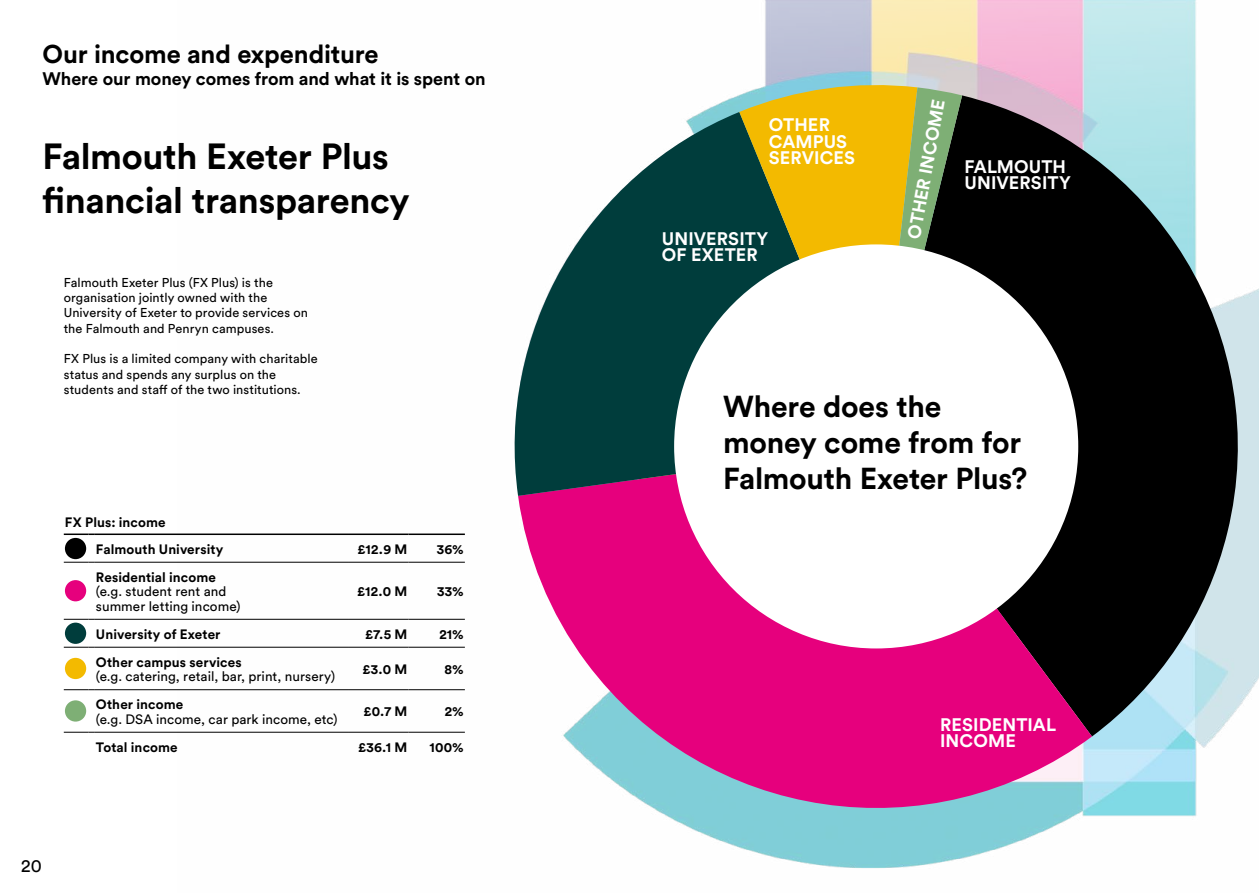
<style>
.page{position:relative;width:1259px;height:893px;background:#fff}
.page>*{position:absolute;margin:0;border:0;box-sizing:border-box;transform-origin:0 0}
.V_Large_Headings{font:700 36px "Circular Pro";letter-spacing:-.01em;color:#000}
.Large_headings{font:700 30px/36px "Circular Pro";letter-spacing:-.005em;color:#000}
.Large_headings-2{font:700 25.5px "Circular Pro";letter-spacing:-.005em;color:#000}
.t1{font:700 18px/16.5px "Circular Pro";letter-spacing:.005em;color:#fff}
.Large_headings-3{font:700 18px "Circular Pro";letter-spacing:-.005em;color:#000}
.t2{font:18px "Circular Pro";color:#000}
.t3{font:13.5px/14.5px "Circular Pro";letter-spacing:.005em;color:#000}
.t4{font:700 13.5px "Circular Pro";letter-spacing:.01em;color:#000}
.Body{font:12.75px/15.3px "Circular Pro";letter-spacing:.005em;color:#000}
.s1{font-weight:700}
</style>
<div class="page">
<img style="left:178px;top:0;width:1037px;height:868px">
<svg style="left:962px;top:95px;width:297px;height:641px;background:#4e5659"></svg>
<svg style="left:518px;top:446px;width:574px;height:410px;fill:#e6007d"></svg>
<svg style="left:495px;top:112px;width:244px;height:384px;fill:#003d3c"></svg>
<svg style="left:739px;top:80px;width:178px;height:217px;background:#b6a020"></svg>
<svg style="left:876px;top:87px;width:86px;height:176px;background:#8d8c32"></svg>
<div style="left:674px;top:244px;width:404px;height:404px;background:#fff;border-radius:50%"></div>
<hr style="left:64px;top:533px;width:24px;height:2px;background:#000">
<svg style="left:88px;top:533px;width:7px;height:2px"></svg>
<hr style="left:95px;top:533px;width:254px;height:2px;background:#000">
<hr style="left:349px;top:533px;width:59px;height:2px;background:#000">
<hr style="left:408px;top:533px;width:57px;height:2px;background:#000">
<svg style="left:64px;top:562px;width:31px;height:1px"></svg>
<hr style="left:95px;top:562px;width:254px;height:1px;background:#000">
<hr style="left:349px;top:562px;width:59px;height:1px;background:#000">
<hr style="left:408px;top:562px;width:57px;height:1px;background:#000">
<svg style="left:64px;top:619px;width:31px;height:1px"></svg>
<hr style="left:95px;top:619px;width:254px;height:1px;background:#000">
<hr style="left:349px;top:619px;width:59px;height:1px;background:#000">
<hr style="left:408px;top:619px;width:57px;height:1px;background:#000">
<svg style="left:64px;top:647px;width:31px;height:1px"></svg>
<hr style="left:95px;top:647px;width:254px;height:1px;background:#000">
<hr style="left:349px;top:647px;width:59px;height:1px;background:#000">
<hr style="left:408px;top:647px;width:57px;height:1px;background:#000">
<svg style="left:64px;top:689px;width:31px;height:1px"></svg>
<hr style="left:95px;top:689px;width:254px;height:1px;background:#000">
<hr style="left:349px;top:689px;width:59px;height:1px;background:#000">
<hr style="left:408px;top:689px;width:57px;height:1px;background:#000">
<svg style="left:64px;top:732px;width:31px;height:1px"></svg>
<hr style="left:95px;top:732px;width:254px;height:1px;background:#000">
<hr style="left:349px;top:732px;width:59px;height:1px;background:#000">
<hr style="left:408px;top:732px;width:57px;height:1px;background:#000">
<div style="left:65px;top:538px;width:21px;height:21px;background:#000;border-radius:50%"></div>
<div style="left:65px;top:580px;width:21px;height:21px;background:#e6007d;border-radius:50%"></div>
<div style="left:65px;top:623px;width:21px;height:21px;background:#003d3c;border-radius:50%"></div>
<div style="left:65px;top:658px;width:21px;height:21px;background:#f3ba00;border-radius:50%"></div>
<div style="left:65px;top:700px;width:21px;height:22px;background:#7eaf75;border-radius:50%"></div>
<p class="Large_headings-2" style="left:43px;top:37px;width:338px">Our income and expenditure</p>
<p class="Large_headings-3" style="left:43px;top:66px;width:444px">Where our money comes from and what it is spent on</p>
<p class="V_Large_Headings" style="left:43px;top:132px;width:348px">Falmouth Exeter Plus</p>
<p class="V_Large_Headings" style="left:43px;top:175px;width:368px">financial transparency</p>
<p class="Body" style="left:64px;top:274px;width:246px">Falmouth Exeter Plus (FX Plus) is the organisation jointly owned with the University of Exeter to provide services on the Falmouth and Penryn campuses.</p>
<p class="Body" style="left:64px;top:351px;width:255px">FX Plus is a limited company with charitable status and spends any surplus on the students and staff of the two institutions.</p>
<p class="t4" style="left:65px;top:513px;width:102px">FX Plus: income</p>
<p class="t4" style="left:96px;top:540px;width:129px">Falmouth University</p>
<p class="t4" style="left:357px;top:540px;width:51px">£12.9 M</p>
<p class="t4" style="left:437px;top:540px;width:28px">36%</p>
<p class="t3" style="left:96px;top:569px;width:146px"><span class="s1">Residential income </span>(e.g. student rent and summer letting income)</p>
<p class="t4" style="left:357px;top:582px;width:52px">£12.0 M</p>
<p class="t4" style="left:437px;top:582px;width:28px">33%</p>
<h3 class="t2" style="left:21px;top:853px;width:22px">20</h3>
<p class="t4" style="left:96px;top:625px;width:126px">University of Exeter</p>
<p class="t4" style="left:365px;top:625px;width:44px">£7.5 M</p>
<p class="t4" style="left:439px;top:625px;width:26px">21%</p>
<p class="t3" style="left:96px;top:654px;width:241px"><span class="s1">Other campus services<br></span>(e.g. catering, retail, bar, print, nursery)</p>
<p class="t4" style="left:362px;top:660px;width:46px">£3.0 M</p>
<p class="t4" style="left:444px;top:660px;width:21px">8%</p>
<p class="t3" style="left:96px;top:696px;width:243px"><span class="s1">Other income<br></span>(e.g. DSA income, car park income, etc)</p>
<p class="t4" style="left:364px;top:702px;width:45px">£0.7 M</p>
<p class="t4" style="left:445px;top:702px;width:21px">2%</p>
<p class="t4" style="left:96px;top:738px;width:83px">Total income</p>
<p class="t4" style="left:358px;top:738px;width:51px">£36.1 M</p>
<p class="t4" style="left:429px;top:738px;width:36px">100%</p>
<h3 class="t1" style="left:769px;top:116px;width:88px">OTHER<br>CAMPUS<br>SERVICES</h3>
<h3 class="t1" style="left:662px;top:229px;width:108px">UNIVERSITY<br>OF EXETER</h3>
<h3 class="t1" style="left:905px;top:237px;width:143px;rotate:-80deg">OTHER INCOME</h3>
<h3 class="t1" style="left:964px;top:157px;width:108px">FALMOUTH<br>UNIVERSITY</h3>
<p class="Large_headings" style="left:723px;top:387px;width:306px">Where does the money come from for<br>Falmouth Exeter Plus?</p>
<h3 class="t1" style="left:940px;top:715px;width:118px">RESIDENTIAL<br>INCOME</h3>
</div>
